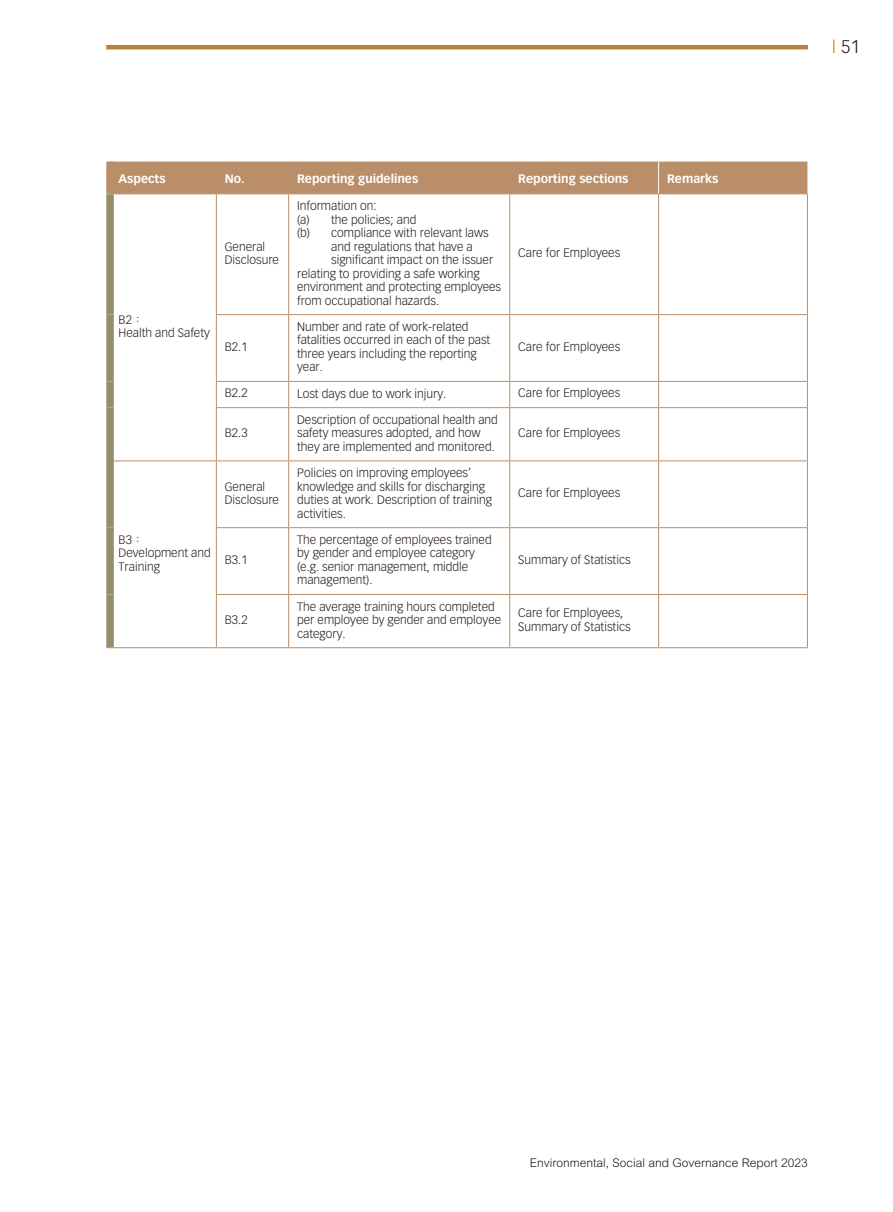
<style>
.page{position:relative;width:893px;height:1212px;background:#fff}
.page>*{position:absolute;margin:0;border:0;box-sizing:border-box;transform-origin:0 0}
.t1{font:300 18px "Vectora LT Std";color:#231916}
.t2{font:300 12px/13.5px "Vectora LT Std";color:#231916}
.t3{font:700 12px "Vectora LT Std";color:#fff}
.t4{font:300 12px "M Hei HK";color:#231916}
.s1{font-family:"M Hei HK"}
</style>
<div class="page">
<hr style="left:106px;top:45px;width:702px;height:4px;background:#b4823e">
<svg style="left:833px;top:40px;width:1px;height:13px"></svg>
<div style="left:114px;top:162px;width:693px;height:31px;background:#bb8e6a"></div>
<hr style="left:658px;top:162px;width:1px;height:31px;background:#fff">
<hr style="left:216px;top:194px;width:1px;height:120px;background:#bb8e6a">
<hr style="left:288px;top:194px;width:1px;height:120px;background:#bb8e6a">
<hr style="left:509px;top:194px;width:1px;height:120px;background:#bb8e6a">
<hr style="left:658px;top:194px;width:1px;height:120px;background:#bb8e6a">
<hr style="left:807px;top:194px;width:1px;height:120px;background:#bb8e6a">
<hr style="left:216px;top:314px;width:73px;height:1px;background:#bb8e6a">
<hr style="left:216px;top:315px;width:1px;height:66px;background:#bb8e6a">
<hr style="left:289px;top:314px;width:221px;height:1px;background:#bb8e6a">
<hr style="left:288px;top:315px;width:1px;height:66px;background:#bb8e6a">
<hr style="left:510px;top:314px;width:149px;height:1px;background:#bb8e6a">
<hr style="left:509px;top:315px;width:1px;height:66px;background:#bb8e6a">
<hr style="left:659px;top:314px;width:149px;height:1px;background:#bb8e6a">
<hr style="left:658px;top:315px;width:1px;height:66px;background:#bb8e6a">
<hr style="left:807px;top:315px;width:1px;height:66px;background:#bb8e6a">
<hr style="left:216px;top:381px;width:73px;height:1px;background:#bb8e6a">
<svg style="left:216px;top:382px;width:1px;height:25px"></svg>
<hr style="left:289px;top:381px;width:221px;height:1px;background:#bb8e6a">
<svg style="left:288px;top:382px;width:1px;height:25px"></svg>
<hr style="left:510px;top:381px;width:149px;height:1px;background:#bb8e6a">
<svg style="left:509px;top:382px;width:1px;height:25px"></svg>
<hr style="left:659px;top:381px;width:149px;height:1px;background:#bb8e6a">
<svg style="left:658px;top:382px;width:1px;height:25px"></svg>
<svg style="left:807px;top:382px;width:1px;height:25px"></svg>
<hr style="left:216px;top:407px;width:73px;height:1px;background:#bb8e6a">
<hr style="left:216px;top:408px;width:1px;height:52px;background:#bb8e6a">
<hr style="left:289px;top:407px;width:221px;height:1px;background:#bb8e6a">
<hr style="left:288px;top:408px;width:1px;height:52px;background:#bb8e6a">
<hr style="left:510px;top:407px;width:149px;height:1px;background:#bb8e6a">
<hr style="left:509px;top:408px;width:1px;height:52px;background:#bb8e6a">
<hr style="left:659px;top:407px;width:149px;height:1px;background:#bb8e6a">
<hr style="left:658px;top:408px;width:1px;height:52px;background:#bb8e6a">
<hr style="left:807px;top:408px;width:1px;height:52px;background:#bb8e6a">
<hr style="left:114px;top:460px;width:102px;height:1px;background:#bb8e6a">
<hr style="left:216px;top:460px;width:73px;height:1px;background:#bb8e6a">
<hr style="left:216px;top:461px;width:1px;height:66px;background:#bb8e6a">
<hr style="left:289px;top:460px;width:221px;height:1px;background:#bb8e6a">
<hr style="left:288px;top:461px;width:1px;height:66px;background:#bb8e6a">
<hr style="left:510px;top:460px;width:149px;height:1px;background:#bb8e6a">
<hr style="left:509px;top:461px;width:1px;height:66px;background:#bb8e6a">
<hr style="left:659px;top:460px;width:149px;height:1px;background:#bb8e6a">
<hr style="left:658px;top:461px;width:1px;height:66px;background:#bb8e6a">
<hr style="left:807px;top:461px;width:1px;height:66px;background:#bb8e6a">
<hr style="left:216px;top:527px;width:73px;height:1px;background:#bb8e6a">
<hr style="left:216px;top:528px;width:1px;height:66px;background:#bb8e6a">
<hr style="left:289px;top:527px;width:221px;height:1px;background:#bb8e6a">
<hr style="left:288px;top:528px;width:1px;height:66px;background:#bb8e6a">
<hr style="left:510px;top:527px;width:149px;height:1px;background:#bb8e6a">
<hr style="left:509px;top:528px;width:1px;height:66px;background:#bb8e6a">
<hr style="left:659px;top:527px;width:149px;height:1px;background:#bb8e6a">
<hr style="left:658px;top:528px;width:1px;height:66px;background:#bb8e6a">
<hr style="left:807px;top:528px;width:1px;height:66px;background:#bb8e6a">
<hr style="left:216px;top:594px;width:73px;height:1px;background:#bb8e6a">
<hr style="left:216px;top:595px;width:1px;height:52px;background:#bb8e6a">
<hr style="left:289px;top:594px;width:221px;height:1px;background:#bb8e6a">
<hr style="left:288px;top:595px;width:1px;height:52px;background:#bb8e6a">
<hr style="left:510px;top:594px;width:149px;height:1px;background:#bb8e6a">
<hr style="left:509px;top:595px;width:1px;height:52px;background:#bb8e6a">
<hr style="left:659px;top:594px;width:149px;height:1px;background:#bb8e6a">
<hr style="left:658px;top:595px;width:1px;height:52px;background:#bb8e6a">
<hr style="left:807px;top:595px;width:1px;height:52px;background:#bb8e6a">
<hr style="left:106px;top:647px;width:110px;height:1px;background:#bb8e6a">
<hr style="left:216px;top:647px;width:73px;height:1px;background:#bb8e6a">
<hr style="left:289px;top:647px;width:221px;height:1px;background:#bb8e6a">
<hr style="left:510px;top:647px;width:149px;height:1px;background:#bb8e6a">
<hr style="left:659px;top:647px;width:149px;height:1px;background:#bb8e6a">
<hr style="left:106px;top:193px;width:110px;height:1px;background:#bb8e6a">
<hr style="left:216px;top:193px;width:73px;height:1px;background:#bb8e6a">
<hr style="left:289px;top:193px;width:221px;height:1px;background:#bb8e6a">
<hr style="left:510px;top:193px;width:149px;height:1px;background:#bb8e6a">
<hr style="left:659px;top:193px;width:149px;height:1px;background:#bb8e6a">
<div style="left:106px;top:194px;width:8px;height:121px;background:#988d6b"></div>
<div style="left:106px;top:315px;width:8px;height:66px;background:#988d6b"></div>
<div style="left:106px;top:381px;width:8px;height:27px;background:#988d6b"></div>
<div style="left:106px;top:408px;width:8px;height:53px;background:#988d6b"></div>
<div style="left:106px;top:461px;width:8px;height:67px;background:#988d6b"></div>
<div style="left:106px;top:528px;width:8px;height:66px;background:#988d6b"></div>
<div style="left:106px;top:594px;width:8px;height:53px;background:#988d6b"></div>
<div style="left:106px;top:162px;width:8px;height:31px;background:#bb8e6a"></div>
<p class="t3" style="left:119px;top:172px;width:49px">Aspects</p>
<p class="t3" style="left:225px;top:172px;width:22px">No.</p>
<p class="t3" style="left:297px;top:172px;width:123px">Reporting guidelines</p>
<p class="t3" style="left:518px;top:172px;width:112px">Reporting sections</p>
<p class="t3" style="left:667px;top:172px;width:53px">Remarks</p>
<p class="t2" style="left:119px;top:313px;width:93px">B2<span class="s1">：<br></span>Health and Safety</p>
<p class="t2" style="left:119px;top:533px;width:94px">B3<span class="s1">：<br></span>Development and<br>Training</p>
<p class="t2" style="left:225px;top:240px;width:56px">General<br>Disclosure</p>
<p class="t2" style="left:225px;top:340px;width:24px">B2.1</p>
<p class="t2" style="left:297px;top:199px;width:81px">Information on:</p>
<p class="t2" style="left:297px;top:213px;width:121px">(a) the policies; and</p>
<p class="t2" style="left:297px;top:226px;width:193px">(b) compliance with relevant laws</p>
<p class="t2" style="left:331px;top:240px;width:143px">and regulations that have a</p>
<p class="t2" style="left:331px;top:253px;width:164px">significant impact on the issuer</p>
<p class="t2" style="left:297px;top:267px;width:184px">relating to providing a safe working</p>
<p class="t2" style="left:297px;top:280px;width:205px">environment and protecting employees</p>
<p class="t2" style="left:297px;top:294px;width:144px">from occupational hazards.</p>
<p class="t2" style="left:297px;top:320px;width:195px">Number and rate of work-related fatalities occurred in each of the past three years including the reporting year.</p>
<p class="t2" style="left:518px;top:246px;width:104px">Care for Employees</p>
<p class="t2" style="left:518px;top:340px;width:104px">Care for Employees</p>
<p class="t2" style="left:225px;top:386px;width:24px">B2.2</p>
<p class="t2" style="left:297px;top:387px;width:151px">Lost days due to work injury.</p>
<p class="t2" style="left:518px;top:386px;width:104px">Care for Employees</p>
<p class="t2" style="left:225px;top:426px;width:24px">B2.3</p>
<p class="t2" style="left:297px;top:413px;width:202px">Description of occupational health and safety measures adopted, and how they are implemented and monitored.</p>
<p class="t2" style="left:518px;top:426px;width:104px">Care for Employees</p>
<p class="t2" style="left:225px;top:480px;width:56px">General<br>Disclosure</p>
<p class="t2" style="left:225px;top:553px;width:24px">B3.1</p>
<p class="t2" style="left:225px;top:613px;width:24px">B3.2</p>
<p class="t2" style="left:297px;top:466px;width:196px">Policies on improving employees’ knowledge and skills for discharging duties at work. Description of training activities.</p>
<p class="t2" style="left:297px;top:533px;width:196px">The percentage of employees trained by gender and employee category (e.g. senior management, middle management).</p>
<p class="t2" style="left:518px;top:486px;width:104px">Care for Employees</p>
<p class="t2" style="left:518px;top:553px;width:114px">Summary of Statistics</p>
<p class="t2" style="left:297px;top:600px;width:206px">The average training hours completed per employee by gender and employee category.</p>
<p class="t2" style="left:518px;top:606px;width:114px">Care for Employees,<br>Summary of Statistics</p>
<h1 class="t1" style="left:841px;top:36px;width:20px">51</h1>
<p class="t4" style="left:530px;top:1156px;width:280px">Environmental, Social and Governance Report 2023</p>
</div>
